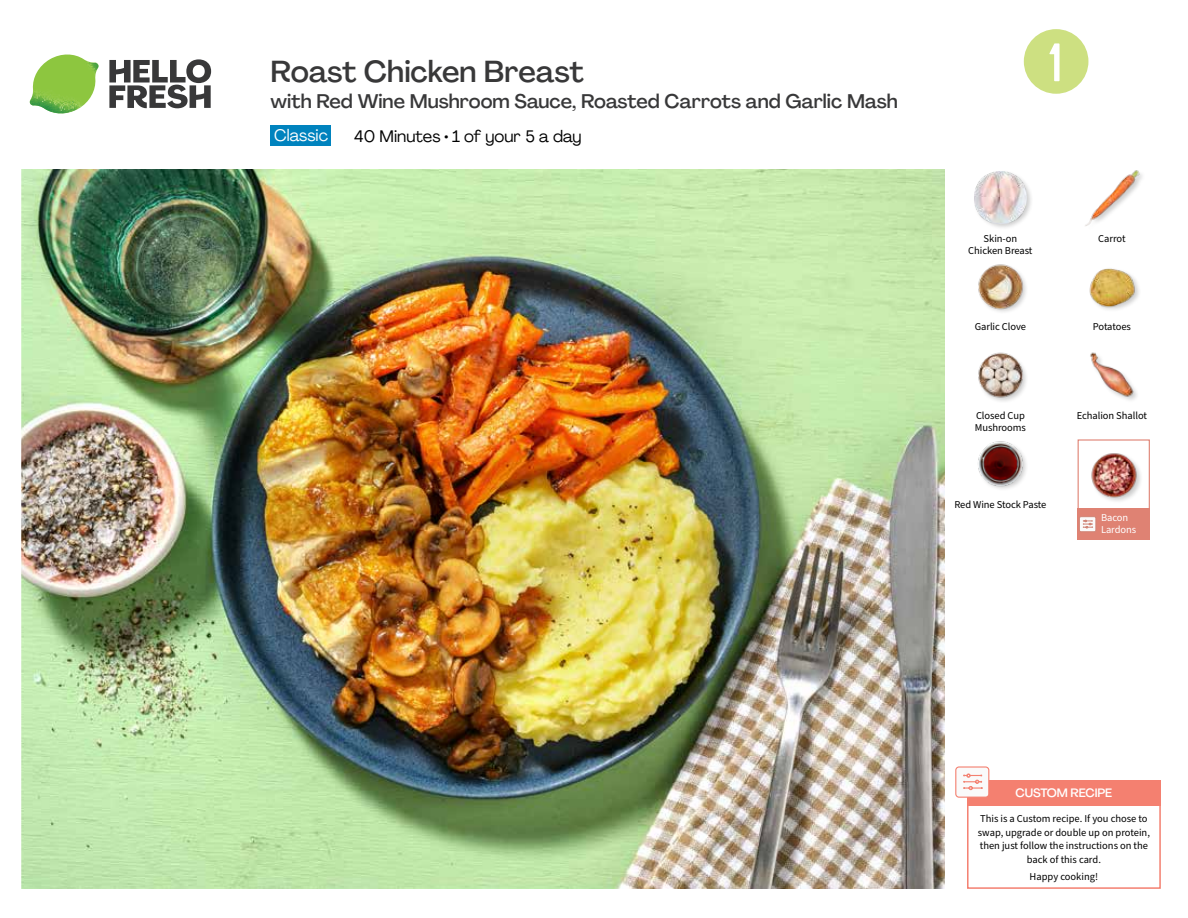
<style>
.page{position:relative;width:1188px;height:918px;background:#fff}
.page>*{position:absolute;margin:0;border:0;box-sizing:border-box;transform-origin:0 0}
.t1{font:54px "Kapra";color:#fff}
.t2{font:500 30px "Agrandir";letter-spacing:-.005em;color:#383839}
.t3{font:500 19.5px "Agrandir";color:#383839}
.t4{font:16.5px "Agrandir";color:#000}
.t5{font:16.5px "Agrandir";color:#fff}
.t6{font:500 12px "Agrandir";letter-spacing:-.01em;color:#fff}
.t7{font:10.5px/13.5px "Source Sans Pro";letter-spacing:-.005em;color:#000;text-align:center}
.t8{font:10.5px/12px "Source Sans Pro";letter-spacing:-.005em;color:#fff}
</style>
<div class="page">
<svg style="left:109px;top:59px;width:102px;height:49px"></svg>
<img style="left:30px;top:55px;width:69px;height:59px">
<img style="left:22px;top:170px;width:923px;height:718px">
<div style="left:967px;top:780px;width:194px;height:109px;border:2px solid #f48070"></div>
<div style="left:967px;top:780px;width:193px;height:26px;background:#f48070"></div>
<div style="left:956px;top:767px;width:33px;height:30px;background:#fafafa;border-radius:3px"></div>
<div style="left:955px;top:766px;width:34px;height:32px;border:1px solid #f48070;border-radius:3px"></div>
<svg style="left:964px;top:773px;width:18px;height:17px"></svg>
<div style="left:1078px;top:439px;width:72px;height:73px;border:1px solid #df8273"></div>
<div style="left:1078px;top:508px;width:72px;height:32px;background:#df8273"></div>
<div style="left:1079px;top:517px;width:17px;height:15px;background:#fafafa;border-radius:2px"></div>
<div style="left:1079px;top:516px;width:17px;height:16px;border:1px solid #d08476;border-radius:2px"></div>
<svg style="left:1083px;top:520px;width:10px;height:8px"></svg>
<img style="left:1091px;top:453px;width:50px;height:48px">
<div style="left:271px;top:126px;width:60px;height:20px;background:#0083be"></div>
<img style="left:978px;top:352px;width:48px;height:49px">
<img style="left:978px;top:441px;width:48px;height:48px">
<img style="left:1090px;top:352px;width:47px;height:48px">
<div style="left:973px;top:170px;width:61px;height:61px;background:#000;opacity:.2"></div>
<img style="left:975px;top:171px;width:52px;height:52px">
<img style="left:978px;top:264px;width:48px;height:48px">
<img style="left:1089px;top:268px;width:50px;height:42px">
<img style="left:1085px;top:170px;width:56px;height:56px">
<svg style="left:1023px;top:29px;width:66px;height:65px"></svg>
<h2 class="t2" style="left:271px;top:53px;width:315px">Roast Chicken Breast</h2>
<h3 class="t3" style="left:271px;top:89px;width:629px">with Red Wine Mushroom Sauce, Roasted Carrots and Garlic Mash</h3>
<h3 class="t5" style="left:274px;top:125px;width:55px">Classic</h3>
<h3 class="t4" style="left:354px;top:126px;width:229px">40 Minutes • 1 of your 5 a day</h3>
<h1 class="t1" style="left:1049px;top:31px;width:15px">1</h1>
<p class="t7" style="left:968px;top:232px;width:66px;line-height:12px">Skin-on<br>Chicken Breast</p>
<p class="t7" style="left:1098px;top:232px;width:29px">Carrot</p>
<p class="t7" style="left:975px;top:321px;width:53px">Garlic Clove</p>
<p class="t7" style="left:1093px;top:321px;width:40px">Potatoes</p>
<p class="t7" style="left:976px;top:409px;width:50px">Closed Cup</p>
<p class="t7" style="left:1077px;top:409px;width:72px">Echalion Shallot</p>
<p class="t7" style="left:975px;top:421px;width:53px">Mushrooms</p>
<p class="t7" style="left:954px;top:498px;width:93px">Red Wine Stock Paste</p>
<p class="t8" style="left:1101px;top:511px;width:37px">Bacon<br>Lardons</p>
<p class="t6" style="left:1016px;top:785px;width:98px">CUSTOM RECIPE</p>
<p class="t7" style="left:978px;top:812px;width:174px">This is a Custom recipe. If you chose to swap, upgrade or double up on protein, then just follow the instructions on the back of this card.</p>
<p class="t7" style="left:1030px;top:871px;width:70px">Happy cooking!</p>
</div>
